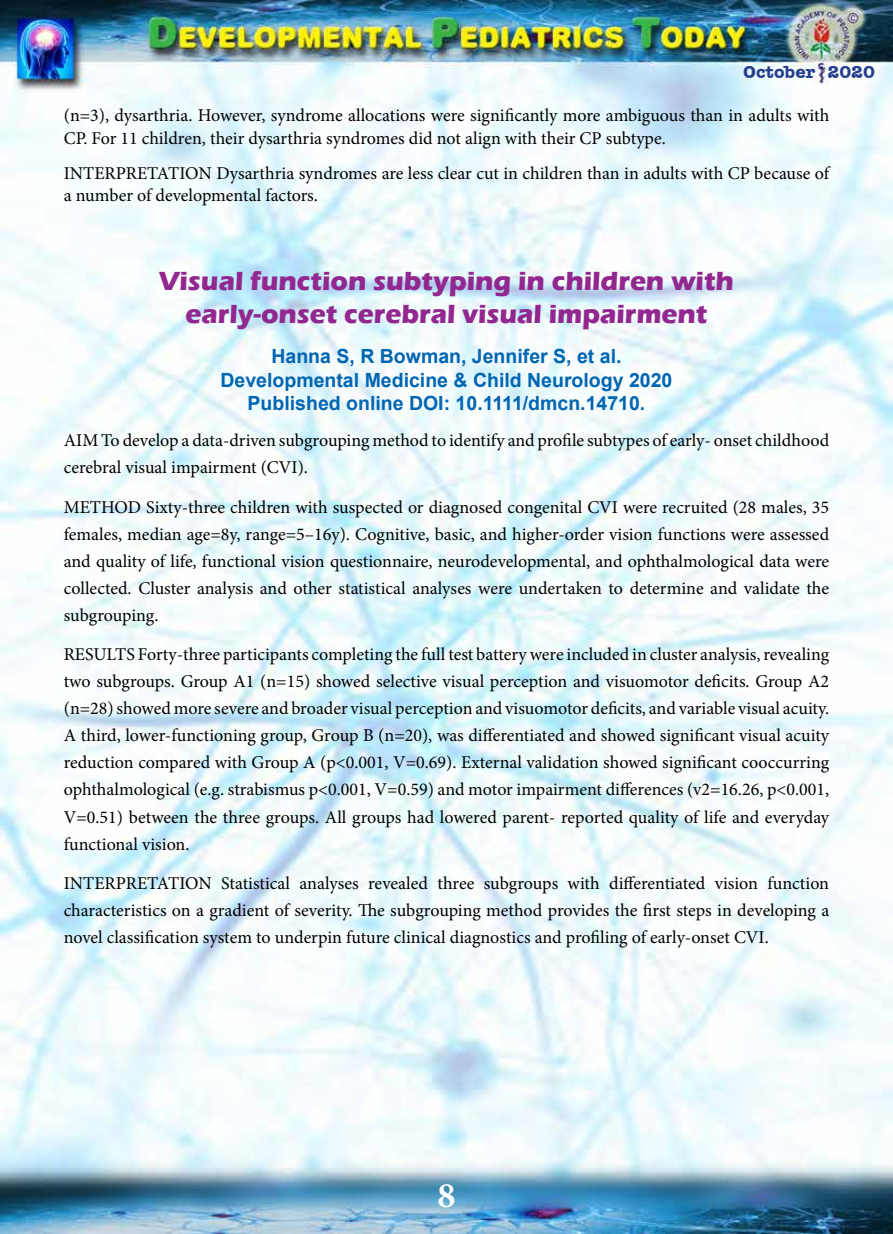
<style>
.page{position:relative;width:893px;height:1234px;background:#fff}
.page>*{position:absolute;margin:0;border:0;box-sizing:border-box;transform-origin:0 0}
.t1{font:700 36px "Minion Pro";color:#fff}
.t2{font:700 27px/32.4px "Eras ITC";color:#92278f;text-align:center}
.t3{font:700 19.5px/23.4px "Arial";color:#0065b2;text-align:center}
.t4{font:18px/27px "Minion Pro";color:#000}
.t5{font:700 18px "Amer Typewriter IT Cby BT";color:#25408f}
</style>
<div class="page">
<img style="left:0;top:0;width:893px;height:1233px">
<svg style="left:742px;top:63px;width:75px;height:17px"></svg>
<svg style="left:826px;top:64px;width:50px;height:16px"></svg>
<p class="t5" style="left:743px;top:60px;width:133px">October 2020</p>
<p class="t4" style="left:64px;top:104px;width:767px;line-height:22.5px">(n=3), dysarthria. However, syndrome allocations were significantly more ambiguous than in adults with<br>CP. For 11 children, their dysarthria syndromes did not align with their CP subtype.</p>
<p class="t4" style="left:64px;top:162px;width:767px;line-height:22.5px">INTERPRETATION Dysarthria syndromes are less clear cut in children than in adults with CP because of a number of developmental factors.</p>
<h2 class="t2" style="left:159px;top:265px;width:576px">Visual function subtyping in children with early-onset cerebral visual impairment</h2>
<p class="t3" style="left:221px;top:345px;width:453px">Hanna S, R Bowman, Jennifer S, et al.<br>Developmental Medicine &amp; Child Neurology 2020<br>Published online DOI: 10.1111/dmcn.14710.</p>
<p class="t4" style="left:64px;top:426px;width:767px">AIM To develop a data-driven subgrouping method to identify and profile subtypes of early- onset childhood cerebral visual impairment (CVI).</p>
<p class="t4" style="left:64px;top:493px;width:767px;text-align:justify">METHOD Sixty-three children with suspected or diagnosed congenital CVI were recruited (28 males, 35 females, median age=8y, range=5–16y). Cognitive, basic, and higher-order vision functions were assessed and quality of life, functional vision questionnaire, neurodevelopmental, and ophthalmological data were collected. Cluster analysis and other statistical analyses were undertaken to determine and validate the subgrouping.</p>
<p class="t4" style="left:64px;top:641px;width:767px;text-align:justify">RESULTS Forty-three participants completing the full test battery were included in cluster analysis, revealing two subgroups. Group A1 (n=15) showed selective visual perception and visuomotor deficits. Group A2 (n=28) showed more severe and broader visual perception and visuomotor deficits, and variable visual acuity.<br>A third, lower-functioning group, Group B (n=20), was differentiated and showed significant visual acuity reduction compared with Group A (p&lt;0.001, V=0.69). External validation showed significant cooccurring ophthalmological (e.g. strabismus p&lt;0.001, V=0.59) and motor impairment differences (v2=16.26, p&lt;0.001, V=0.51) between the three groups. All groups had lowered parent- reported quality of life and everyday functional vision.</p>
<p class="t4" style="left:64px;top:869px;width:767px;text-align:justify">INTERPRETATION Statistical analyses revealed three subgroups with differentiated vision function characteristics on a gradient of severity. The subgrouping method provides the first steps in developing a novel classification system to underpin future clinical diagnostics and profiling of early-onset CVI.</p>
<h1 class="t1" style="left:437px;top:1169px;width:19px">8</h1>
</div>
